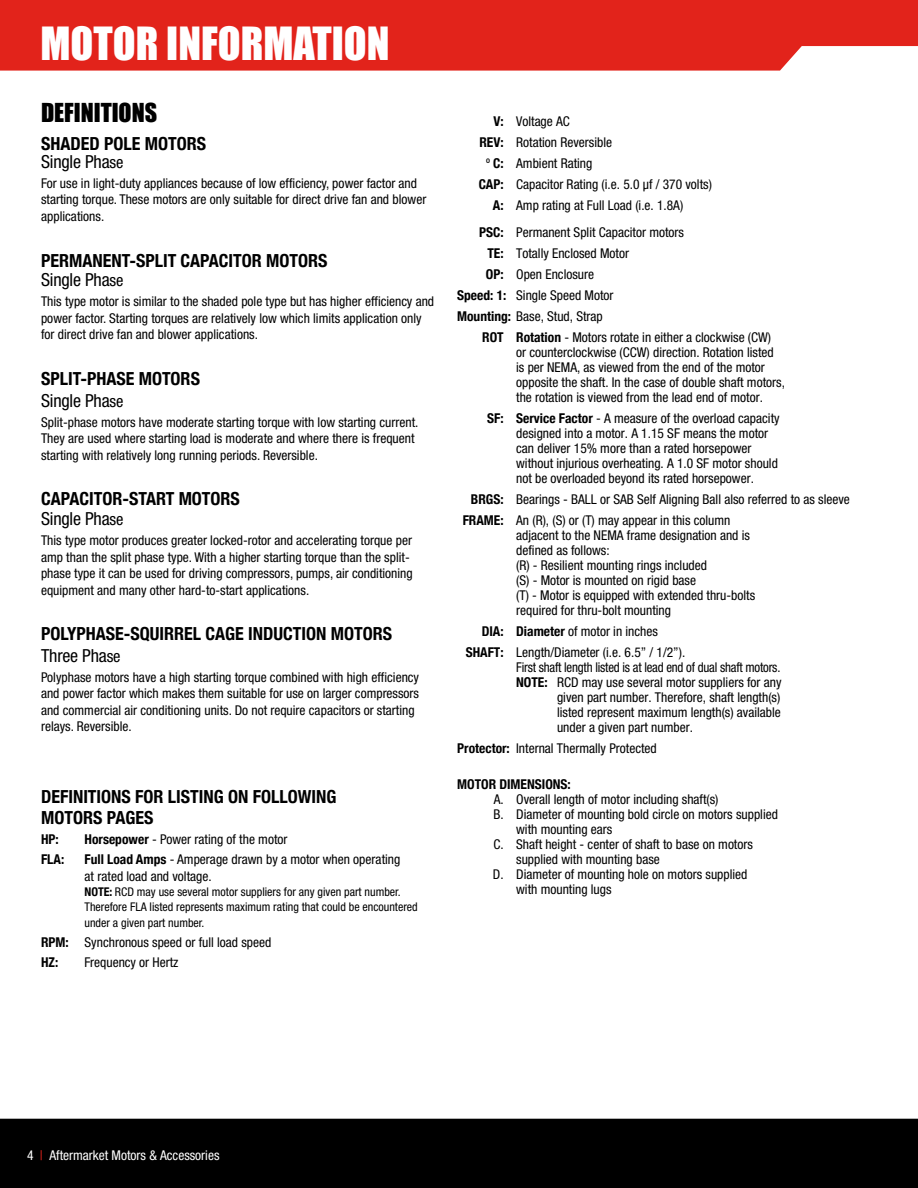
<style>
.page{position:relative;width:918px;height:1188px;background:#fff}
.page>*{position:absolute;margin:0;border:0;box-sizing:border-box;transform-origin:0 0}
.t1{font:42px "Impact";color:#fff}
.t2{font:24px "Impact";color:#000}
.t3{font:700 condensed 18px/21.6px "Helvetica Neue";color:#000}
.t4{font:condensed 18px "Helvetica Neue LT Std";letter-spacing:-.01em;color:#000}
.t5{font:condensed 13.5px/16.5px "Helvetica Neue LT Std";color:#000}
.t6{font:condensed 13.5px "Helvetica Neue LT Std";color:#000;scale:.95 1}
.t7{font:condensed 13.5px "Helvetica Neue LT Std";color:#fff}
.t8{font:700 condensed 13.5px "Helvetica Neue";color:#000}
.t9{font:condensed 12px/15px "Helvetica Neue LT Std";color:#000}
.s1{font-size:16.5px}
.s2{font-family:"Helvetica Neue";font-weight:700}
.s3{color:#e2231b}
</style>
<div class="page">
<div style="left:0;top:1119px;width:918px;height:69px;background:#000"></div>
<div style="left:0;top:0;width:918px;height:71px;background:#e2231b"></div>
<h1 class="t1" style="left:40px;top:11px;width:351px">MOTOR INFORMATION</h1>
<h2 class="t2" style="left:41px;top:94px;width:118px">DEFINITIONS</h2>
<h3 class="t3" style="left:41px;top:132px;width:166px">SHADED POLE MOTORS</h3>
<h3 class="t4" style="left:41px;top:151px;width:84px">Single Pha<span class="s1">se</span></h3>
<p class="t5" style="left:41px;top:175px;width:387px">For use in light-duty appliances because of low efficiency, power factor and starting torque. These motors are only suitable for direct drive fan and blower applications.</p>
<h3 class="t3" style="left:41px;top:248px;width:288px">PERMANENT-SPLIT CAPACITOR MOTORS</h3>
<h3 class="t4" style="left:41px;top:270px;width:84px">Single Pha<span class="s1">se</span></h3>
<p class="t5" style="left:41px;top:293px;width:395px">This type motor is similar to the shaded pole type but has higher efficiency and power factor. Starting torques are relatively low which limits application only for direct drive fan and blower applications.</p>
<h3 class="t3" style="left:41px;top:367px;width:160px">SPLIT-PHASE MOTORS</h3>
<h3 class="t4" style="left:41px;top:390px;width:84px">Single Pha<span class="s1">se</span></h3>
<p class="t5" style="left:41px;top:414px;width:379px">Split-phase motors have moderate starting torque with low starting current.<br>They are used where starting load is moderate and where there is frequent starting with relatively long running periods. Reversible.</p>
<h3 class="t3" style="left:41px;top:487px;width:200px">CAPACITOR-START MOTORS</h3>
<h3 class="t4" style="left:41px;top:508px;width:84px">Single Pha<span class="s1">se</span></h3>
<p class="t5" style="left:41px;top:532px;width:373px">This type motor produces greater locked-rotor and accelerating torque per amp than the split phase type. With a higher starting torque than the split&shy;phase type it can be used for driving compressors, pumps, air conditioning equipment and many other hard-to-start applications.</p>
<h3 class="t3" style="left:41px;top:622px;width:352px">POLYPHASE-SQUIRREL CAGE INDUCTION MOTORS</h3>
<h3 class="t4" style="left:41px;top:645px;width:81px">Three Pha<span class="s1">se</span></h3>
<p class="t5" style="left:41px;top:669px;width:380px">Polyphase motors have a high starting torque combined with high efficiency and power factor which makes them suitable for use on larger compressors and commercial air conditioning units. Do not require capacitors or starting relays. Reversible.</p>
<h3 class="t3" style="left:41px;top:784px;width:297px">DEFINITIONS FOR LISTING ON FOLLOWING<br>MOTORS PAGES</h3>
<p class="t8" style="left:41px;top:828px;width:19px">HP:</p>
<p class="t5" style="left:85px;top:831px;width:204px"><span class="s2">Horsepower</span> - Power rating of the motor</p>
<p class="t8" style="left:41px;top:848px;width:25px">FLA:</p>
<p class="t5" style="left:85px;top:851px;width:317px"><span class="s2">Full Load Amps</span> - Amperage drawn by a motor when operating at rated load and voltage.</p>
<p class="t9" style="left:85px;top:884px;width:335px"><span class="s2">NOTE:</span> RCD may use several motor suppliers for any given part number.<br>Therefore FLA listed represents maximum rating that could be encountered</p>
<p class="t9" style="left:85px;top:915px;width:121px">under a given part number.</p>
<p class="t5" style="left:41px;top:934px;width:232px"><span class="s2">RPM:</span> Synchronous speed or full load speed</p>
<p class="t8" style="left:41px;top:951px;width:19px">HZ:</p>
<p class="t5" style="left:85px;top:954px;width:95px">Frequency or Hertz</p>
<p class="t5" style="left:493px;top:113px;width:78px"><span class="s2">V:</span> Voltage AC</p>
<p class="t5" style="left:479px;top:134px;width:134px"><span class="s2">REV:</span> Rotation Reversible</p>
<p class="t5" style="left:486px;top:155px;width:108px">º <span class="s2">C:</span> Ambient Rating</p>
<p class="t5" style="left:479px;top:176px;width:235px"><span class="s2">CAP:</span> Capacitor Rating (i.e. 5.0 µf / 370 volts)</p>
<p class="t5" style="left:493px;top:197px;width:192px"><span class="s2">A:</span> Amp rating at Full Load (i.e. 1.8A)</p>
<p class="t5" style="left:479px;top:224px;width:206px"><span class="s2">PSC:</span> Permanent Split Capacitor motors</p>
<p class="t5" style="left:487px;top:245px;width:143px"><span class="s2">TE:</span> Totally Enclosed Motor</p>
<p class="t5" style="left:486px;top:266px;width:110px"><span class="s2">OP:</span> Open Enclosure</p>
<p class="t5" style="left:457px;top:287px;width:158px"><span class="s2">Speed: 1:</span> Single Speed Motor</p>
<p class="t5" style="left:457px;top:308px;width:147px"><span class="s2">Mounting:</span> Base, Stud, Strap</p>
<p class="t5" style="left:482px;top:329px;width:291px"><span class="s2">ROT Rotation</span> - Motors rotate in either a clockwise (CW)</p>
<p class="t5" style="left:516px;top:345px;width:270px;line-height:15px">or counterclockwise (CCW) direction. Rotation listed is per NEMA, as viewed from the end of the motor opposite the shaft. In the case of double shaft motors, the rotation is viewed from the lead end of motor.</p>
<p class="t5" style="left:516px;top:411px;width:265px;line-height:15px;text-indent:-29px"><span class="s2">SF: Service Factor</span> - A measure of the overload capacity designed into a motor. A 1.15 SF means the motor can deliver 15% more than a rated horsepower without injurious overheating. A 1.0 SF motor should not be overloaded beyond its rated horsepower.</p>
<p class="t5" style="left:463px;top:489px;width:389px;line-height:21px;text-indent:8px"><span class="s2">BRGS:</span> Bearings - BALL or SAB Self Aligning Ball also referred to as sleeve<br><span class="s2">FRAME:</span> An (R), (S) or (T) may appear in this column</p>
<p class="t5" style="left:516px;top:528px;width:241px;line-height:15px">adjacent to the NEMA frame designation and is defined as follows:<br>(R) - Resilient mounting rings included<br>(S) - Motor is mounted on rigid base<br>(T) - Motor is equipped with extended thru-bolts required for thru-bolt mounting</p>
<p class="t5" style="left:466px;top:621px;width:221px;line-height:21px;text-indent:16px"><span class="s2">DIA: Diameter</span> of motor in inches<br><span class="s2">SHAFT:</span> Length/Diameter (i.e. 6.5” / 1/2”).</p>
<p class="t6" style="left:516px;top:660px;width:280px">First shaft length listed is at lead end of dual shaft motors.</p>
<p class="t5" style="left:516px;top:674px;width:267px"><span class="s2">NOTE:</span> RCD may use several motor suppliers for any</p>
<p class="t5" style="left:557px;top:689px;width:225px">given part number. Therefore, shaft length(s)</p>
<p class="t5" style="left:557px;top:704px;width:225px">listed represent maximum length(s) available</p>
<p class="t5" style="left:557px;top:719px;width:137px">under a given part number.</p>
<p class="t5" style="left:457px;top:740px;width:201px"><span class="s2">Protector:</span> Internal Thermally Protected</p>
<p class="t8" style="left:457px;top:773px;width:115px">MOTOR DIMENSIONS:</p>
<p class="t5" style="left:494px;top:791px;width:226px">A. Overall length of motor including shaft(s)</p>
<p class="t5" style="left:493px;top:806px;width:286px">B. Diameter of mounting bold circle on motors supplied</p>
<p class="t5" style="left:516px;top:821px;width:98px">with mounting ears</p>
<p class="t5" style="left:493px;top:836px;width:261px">C. Shaft height - center of shaft to base on motors</p>
<p class="t5" style="left:516px;top:851px;width:145px">supplied with mounting base</p>
<p class="t5" style="left:493px;top:866px;width:256px">D. Diameter of mounting hole on motors supplied</p>
<p class="t5" style="left:516px;top:881px;width:97px">with mounting lugs</p>
<p class="t7" style="left:27px;top:1148px;width:194px">4 <span class="s3">|</span> Aftermarket Motors &amp; Accessories</p>
</div>
